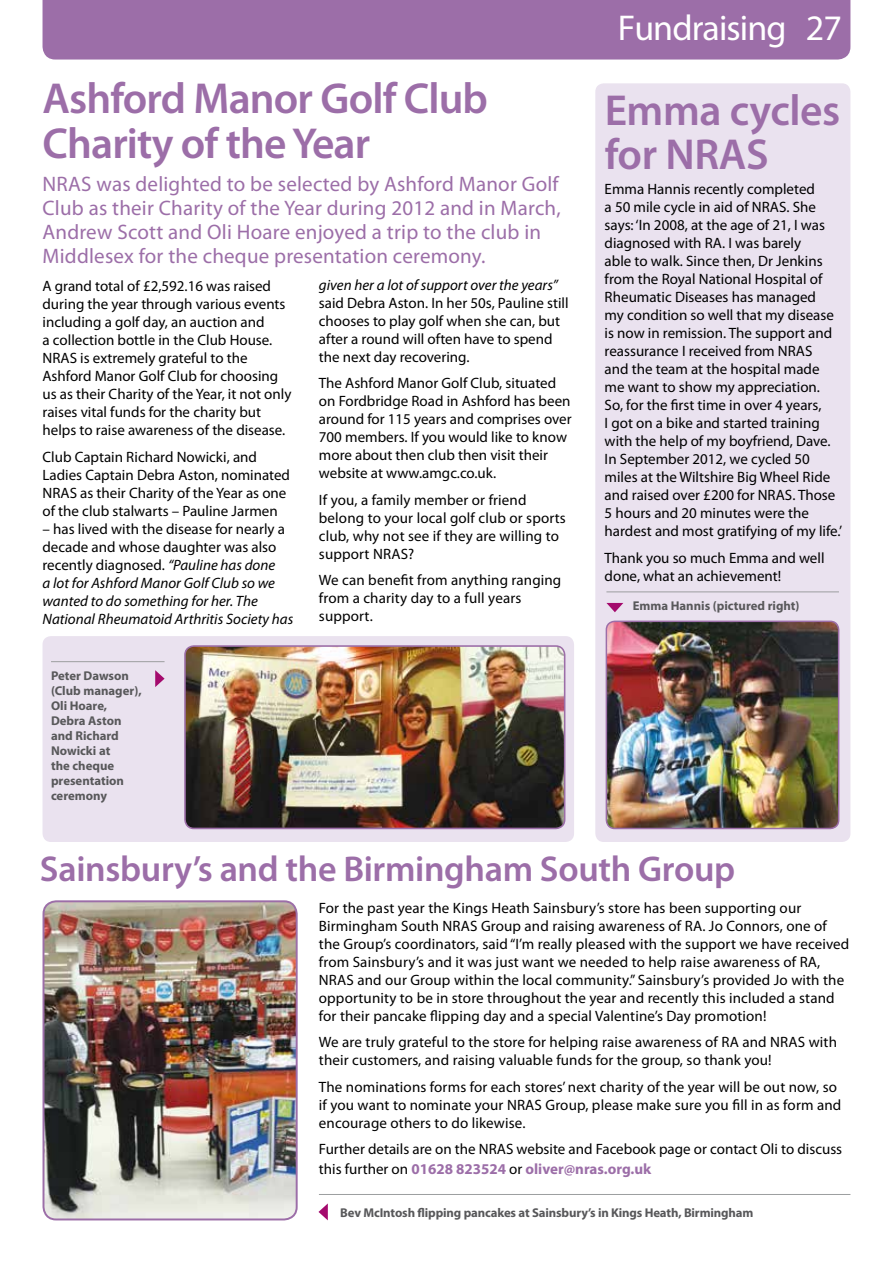
<style>
.page{position:relative;width:893px;height:1263px;background:#fff}
.page>*{position:absolute;margin:0;border:0;box-sizing:border-box;transform-origin:0 0}
.t1{font:600 43.5px/45px "Myriad Pro";letter-spacing:-.02em;color:#9c6ea8}
.t2{font:600 36px "Myriad Pro";letter-spacing:-.01em;color:#9c6ea8}
.t3{font:36px "Myriad Pro";letter-spacing:-.025em;color:#fff}
.t4{font:21px/24px "Myriad Pro";letter-spacing:.01em;color:#9c6ea8}
.t5{font:15px/18px "Myriad Pro";color:#000}
.t6{font:italic 15px/18px "Myriad Pro";color:#000}
.t7{font:700 12.75px/15px "Myriad Pro";color:#58585a}
.s1{font-style:normal}
.s2{font-weight:700;color:#9c6ea8}
</style>
<div class="page">
<div style="left:43px;top:0;width:807px;height:60px;background:#9c6ea8"></div>
<div style="left:43px;top:636px;width:531px;height:206px;background:#eae2ef;border-radius:9px"></div>
<div style="left:595px;top:83px;width:255px;height:759px;background:#eae2ef;border-radius:9px"></div>
<img style="left:606px;top:621px;width:233px;height:207px">
<div style="left:606px;top:621px;width:233px;height:208px;border:2px solid #9c6ea8;border-radius:9px"></div>
<img style="left:44px;top:903px;width:253px;height:316px">
<div style="left:43px;top:900px;width:255px;height:320px;border:2px solid #9c6ea8;border-radius:13px"></div>
<img style="left:186px;top:646px;width:379px;height:182px">
<div style="left:184px;top:645px;width:381px;height:184px;border:2px solid #9c6ea8;border-radius:9px"></div>
<svg style="left:606px;top:603px;width:17px;height:9px"></svg>
<svg style="left:318px;top:1203px;width:10px;height:17px"></svg>
<hr style="left:606px;top:591px;width:233px;height:1px;background:#9c9e9f">
<hr style="left:319px;top:1194px;width:531px;height:1px;background:#9c9e9f">
<svg style="left:155px;top:670px;width:10px;height:17px"></svg>
<hr style="left:51px;top:661px;width:114px;height:1px;background:#9c9e9f">
<h1 class="t1" style="left:43px;top:75px;width:447px">Ashford Manor Golf Club<br>Charity of the Year</h1>
<h3 class="t4" style="left:43px;top:172px;width:520px">NRAS was delighted to be selected by Ashford Manor Golf Club as their Charity of the Year during 2012 and in March, Andrew Scott and Oli Hoare enjoyed a trip to the club in Middlesex for the cheque presentation ceremony.</h3>
<p class="t6" style="left:319px;top:275px;width:241px">given her a lot of support over the years”</p>
<p class="t5" style="left:319px;top:293px;width:251px">said Debra Aston. In her 50s, Pauline still chooses to play golf when she can, but after a round will often have to spend the next day recovering.</p>
<p class="t5" style="left:319px;top:374px;width:254px">The Ashford Manor Golf Club, situated on Fordbridge Road in Ashford has been around for 115 years and comprises over 700 members. If you would like to know more about then club then visit their website at www.amgc.co.uk.</p>
<p class="t5" style="left:319px;top:490px;width:248px">If you, a family member or friend belong to your local golf club or sports club, why not see if they are willing to support NRAS?</p>
<p class="t5" style="left:319px;top:571px;width:244px">We can benefit from anything ranging from a charity day to a full years support.</p>
<p class="t5" style="left:43px;top:277px;width:250px">A grand total of £2,592.16 was raised during the year through various events including a golf day, an auction and<br>a collection bottle in the Club House.<br>NRAS is extremely grateful to the Ashford Manor Golf Club for choosing us as their Charity of the Year, it not only raises vital funds for the charity but helps to raise awareness of the disease.</p>
<p class="t5" style="left:43px;top:447px;width:249px">Club Captain Richard Nowicki, and Ladies Captain Debra Aston, nominated NRAS as their Charity of the Year as one of the club stalwarts – Pauline Jarmen</p>
<p class="t6" style="left:43px;top:519px;width:252px"><span class="s1">– has lived with the disease for nearly a decade and whose daughter was also recently diagnosed.</span> “Pauline has done<br>a lot for Ashford Manor Golf Club so we wanted to do something for her. The National Rheumatoid Arthritis Society has</p>
<p class="t7" style="left:51px;top:667px;width:92px">Peter Dawson (Club manager),<br>Oli Hoare,<br>Debra Aston and Richard<br>Nowicki at<br>the cheque presentation ceremony</p>
<h2 class="t3" style="left:618px;top:5px;width:226px">Fundraising 27</h2>
<h1 class="t1" style="left:605px;top:88px;width:237px;line-height:43.5px">Emma cycles for NRAS</h1>
<p class="t5" style="left:605px;top:180px;width:239px">Emma Hannis recently completed<br>a 50 mile cycle in aid of NRAS. She says: ‘In 2008, at the age of 21, I was diagnosed with RA. I was barely<br>able to walk. Since then, Dr Jenkins from the Royal National Hospital of Rheumatic Diseases has managed<br>my condition so well that my disease is now in remission. The support and reassurance I received from NRAS<br>and the team at the hospital made me want to show my appreciation.<br>So, for the first time in over 4 years,<br>I got on a bike and started training with the help of my boyfriend, Dave.<br>In September 2012, we cycled 50 miles at the Wiltshire Big Wheel Ride and raised over £200 for NRAS. Those 5 hours and 20 minutes were the hardest and most gratifying of my life.’</p>
<p class="t5" style="left:605px;top:548px;width:221px">Thank you so much Emma and well done, what an achievement!</p>
<p class="t7" style="left:633px;top:598px;width:168px">Emma Hannis (pictured right)</p>
<h2 class="t2" style="left:40px;top:846px;width:697px">Sainsbury’s and the Birmingham South Group</h2>
<p class="t5" style="left:319px;top:898px;width:532px">For the past year the Kings Heath Sainsbury’s store has been supporting our Birmingham South NRAS Group and raising awareness of RA. Jo Connors, one of the Group’s coordinators, said “I’m really pleased with the support we have received from Sainsbury’s and it was just want we needed to help raise awareness of RA, NRAS and our Group within the local community.” Sainsbury’s provided Jo with the opportunity to be in store throughout the year and recently this included a stand for their pancake flipping day and a special Valentine’s Day promotion!</p>
<p class="t5" style="left:319px;top:1033px;width:520px">We are truly grateful to the store for helping raise awareness of RA and NRAS with their customers, and raising valuable funds for the group, so thank you!</p>
<p class="t5" style="left:319px;top:1077px;width:524px">The nominations forms for each stores’ next charity of the year will be out now, so if you want to nominate your NRAS Group, please make sure you fill in as form and encourage others to do likewise.</p>
<p class="t5" style="left:319px;top:1139px;width:525px;line-height:19.8px">Further details are on the NRAS website and Facebook page or contact Oli to discuss this further on <span class="s2">01628 823524</span> or <span class="s2">oliver@nras.org.uk</span></p>
<p class="t7" style="left:340px;top:1204px;width:415px">Bev McIntosh flipping pancakes at Sainsbury’s in Kings Heath, Birmingham</p>
</div>
